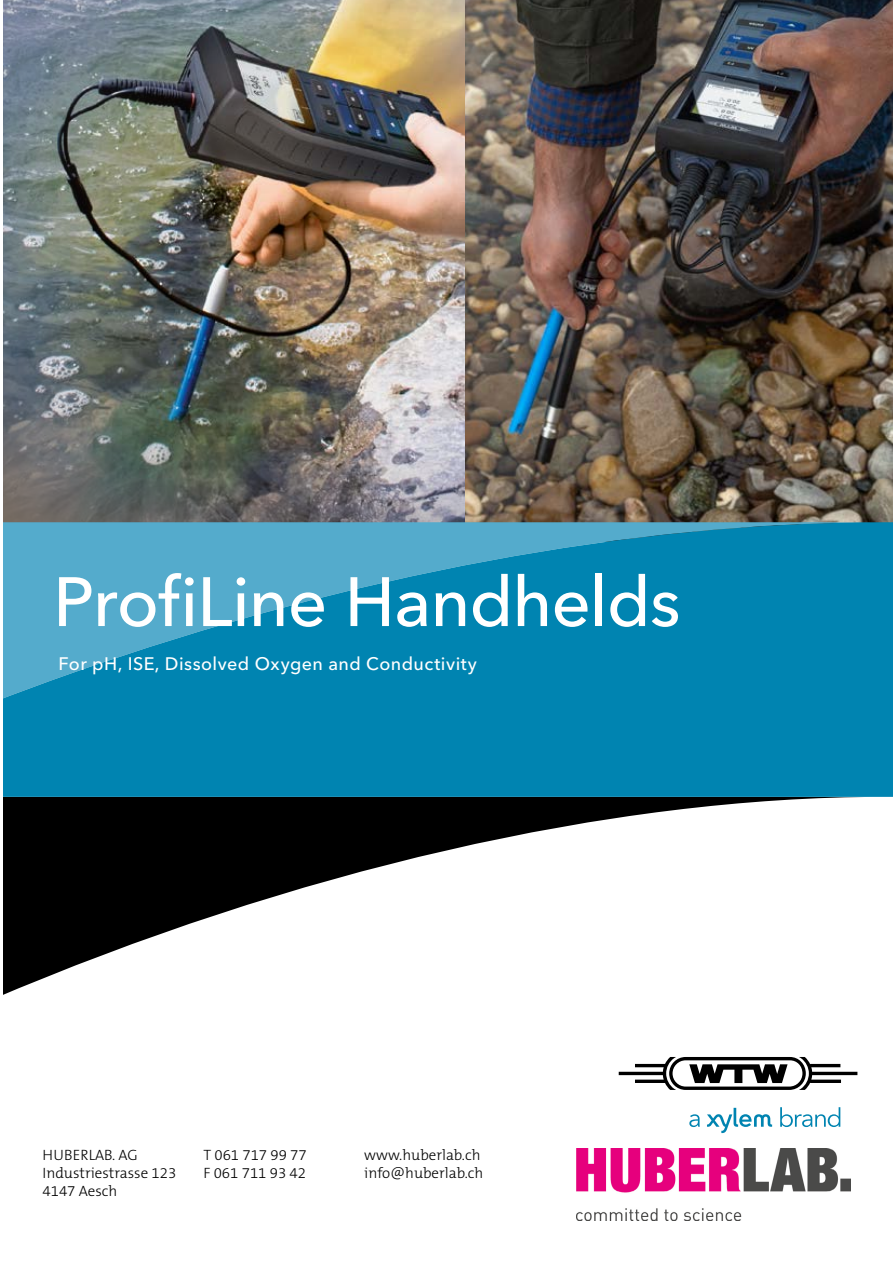
<style>
.page{position:relative;width:893px;height:1263px;background:#fff}
.page>*{position:absolute;margin:0;border:0;box-sizing:border-box;transform-origin:0 0}
.t1{font:500 69px "Avenir Next LT Pro";letter-spacing:-.015em;color:#fff}
.t2{font:500 18px "Avenir Next LT Pro";letter-spacing:.025em;color:#fff}
.t3{font:300 15px/18px "The Mix B3";color:#000}
</style>
<div class="page">
<img style="left:577px;top:1148px;width:273px;height:72px">
<img style="left:3px;top:0;width:463px;height:522px">
<img style="left:466px;top:0;width:427px;height:522px">
<svg style="left:619px;top:1057px;width:238px;height:33px"></svg>
<svg style="left:689px;top:1114px;width:11px;height:13px"></svg>
<svg style="left:780px;top:1107px;width:60px;height:20px"></svg>
<svg style="left:707px;top:1108px;width:65px;height:25px"></svg>
<svg style="left:3px;top:797px;width:859px;height:198px"></svg>
<svg style="left:3px;top:522px;width:890px;height:275px;fill:#0084b1"></svg>
<h1 class="t1" style="left:53px;top:560px;width:629px">ProfiLine Handhelds</h1>
<p class="t2" style="left:58px;top:652px;width:420px">For pH, ISE, Dissolved Oxygen and Conductivity</p>
<p class="t3" style="left:43px;top:1146px;width:135px">HUBERLAB. AG<br>Industriestrasse 123<br>4147 Aesch</p>
<p class="t3" style="left:364px;top:1146px;width:121px">www.huberlab.ch info@huberlab.ch</p>
<p class="t3" style="left:203px;top:1146px;width:105px">T 061 717 99 77<br>F 061 711 93 42</p>
</div>
